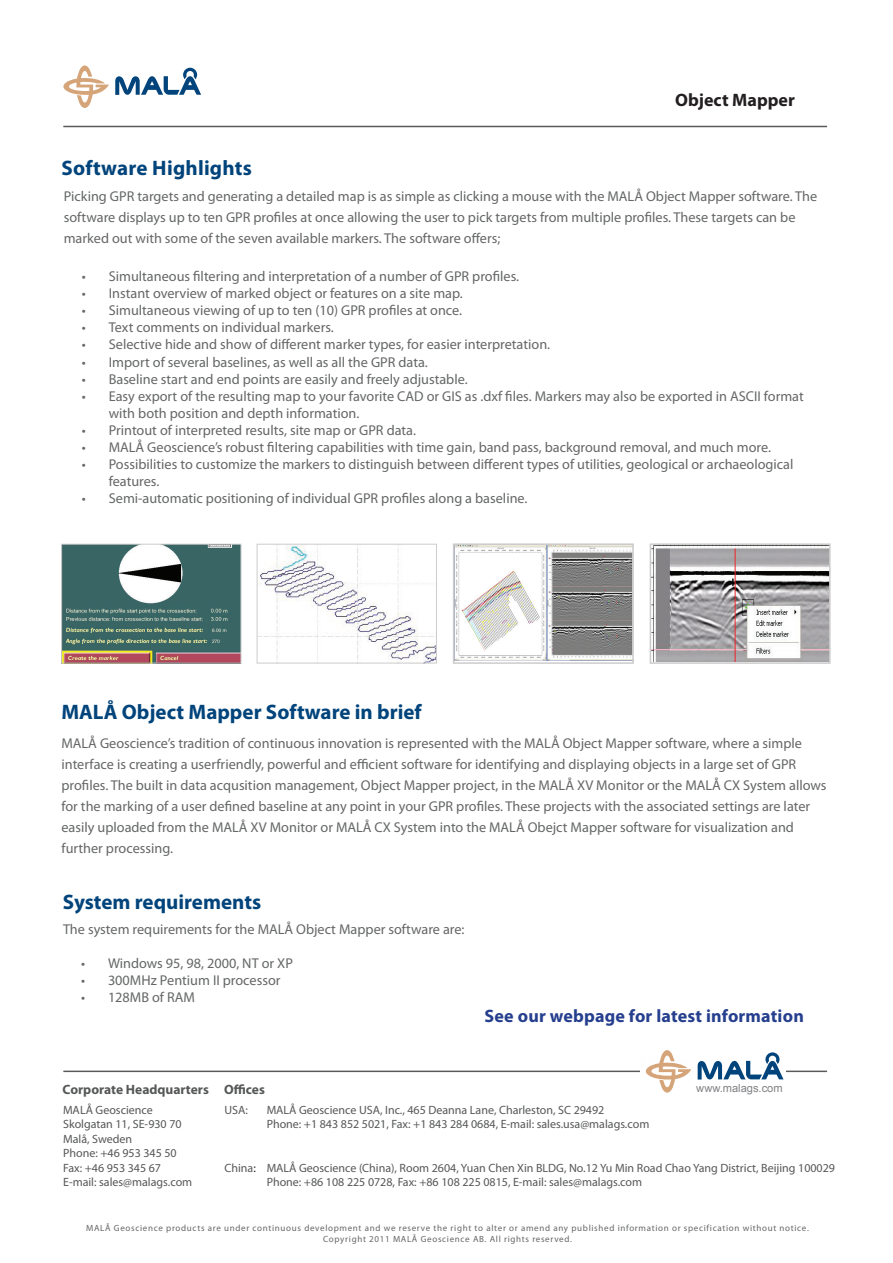
<style>
.page{position:relative;width:893px;height:1263px;background:#fff}
.page>*{position:absolute;margin:0;border:0;box-sizing:border-box;transform-origin:0 0}
.t1{font:700 21px "Myriad Pro";color:#00447b}
.t2{font:700 18px "Myriad Pro";letter-spacing:.01em;color:#253f8e}
.t3{font:700 18px "Myriad Pro";color:#231f20}
.t4{font:14.25px/21px "Myriad Pro";color:#656666}
.t5{font:700 13.5px "Myriad Pro";color:#565757}
.t6{font:12px/14.4px "Myriad Pro";color:#565757}
.t7{font:11.1px "Arial";color:#808285}
.t8{font:9px/10.8px "Myriad Pro";letter-spacing:.075em;color:#656666;text-align:center}
.s1{color:#231f20}
</style>
<div class="page">
<svg style="left:115px;top:68px;width:86px;height:27px"></svg>
<svg style="left:63px;top:65px;width:46px;height:43px"></svg>
<hr style="left:63px;top:126px;width:764px;height:1px;background:#595a59">
<hr style="left:63px;top:1070px;width:764px;height:2px;background:#595a59">
<div style="left:640px;top:1055px;width:146px;height:31px;background:#fff"></div>
<svg style="left:698px;top:1052px;width:85px;height:27px"></svg>
<svg style="left:646px;top:1050px;width:45px;height:43px"></svg>
<img style="left:63px;top:546px;width:176px;height:115px">
<div style="left:61px;top:544px;width:180px;height:119px;border:1px solid #cdcccc"></div>
<img style="left:259px;top:546px;width:176px;height:115px">
<div style="left:257px;top:544px;width:180px;height:119px;border:1px solid #cdcccc"></div>
<img style="left:456px;top:546px;width:175px;height:114px">
<div style="left:453px;top:543px;width:181px;height:121px;border:2px solid #cdcccc"></div>
<img style="left:653px;top:546px;width:175px;height:115px">
<div style="left:650px;top:543px;width:181px;height:121px;border:2px solid #cdcccc"></div>
<h1 class="t1" style="left:62px;top:154px;width:192px">Software Highlights</h1>
<p class="t3" style="left:675px;top:88px;width:121px">Object Mapper</p>
<p class="t4" style="left:64px;top:185px;width:755px">Picking GPR targets and generating a detailed map is as simple as clicking a mouse with the MALÅ Object Mapper software. The software displays up to ten GPR profiles at once allowing the user to pick targets from multiple profiles. These targets can be marked out with some of the seven available markers. The software offers;</p>
<p class="t4" style="left:82px;top:266px;width:439px">• Simultaneous filtering and interpretation of a number of GPR profiles.</p>
<p class="t4" style="left:82px;top:283px;width:383px">• Instant overview of marked object or features on a site map.</p>
<p class="t4" style="left:82px;top:300px;width:382px">• Simultaneous viewing of up to ten (10) GPR profiles at once.</p>
<p class="t4" style="left:82px;top:317px;width:254px">• Text comments on individual markers.</p>
<p class="t4" style="left:82px;top:334px;width:470px">• Selective hide and show of different marker types, for easier interpretation.</p>
<p class="t4" style="left:82px;top:351px;width:348px">• Import of several baselines, as well as all the GPR data.</p>
<p class="t4" style="left:82px;top:368px;width:387px">• Baseline start and end points are easily and freely adjustable.</p>
<p class="t4" style="left:109px;top:387px;width:697px;line-height:17.1px;text-indent:-27px">• Easy export of the resulting map to your favorite CAD or GIS as .dxf files. Markers may also be exported in ASCII format with both position and depth information.</p>
<p class="t4" style="left:82px;top:419px;width:336px">• Printout of interpreted results, site map or GPR data.</p>
<p class="t4" style="left:82px;top:437px;width:691px">• MALÅ Geoscience’s robust filtering capabilities with time gain, band pass, background removal, and much more.</p>
<p class="t4" style="left:109px;top:456px;width:686px;line-height:17.1px;text-indent:-27px">• Possibilities to customize the markers to distinguish between different types of utilities, geological or archaeological features.</p>
<p class="t4" style="left:82px;top:488px;width:447px">• Semi-automatic positioning of individual GPR profiles along a baseline.</p>
<h1 class="t1" style="left:62px;top:698px;width:362px">MALÅ Object Mapper Software in brief</h1>
<p class="t4" style="left:62px;top:732px;width:766px">MALÅ Geoscience’s tradition of continuous innovation is represented with the MALÅ Object Mapper software, where a simple interface is creating a userfriendly, powerful and efficient software for identifying and displaying objects in a large set of GPR profiles. The built in data acqusition management, Object Mapper project, in the MALÅ XV Monitor or the MALÅ CX System allows for the marking of a user defined baseline at any point in your GPR profiles. These projects with the associated settings are later easily uploaded from the MALÅ XV Monitor or MALÅ CX System into the MALÅ Obejct Mapper software for visualization and further processing.</p>
<h1 class="t1" style="left:63px;top:888px;width:200px">System requirements</h1>
<p class="t4" style="left:63px;top:918px;width:403px">The system requirements for the MALÅ Object Mapper software are:</p>
<p class="t4" style="left:81px;top:952px;width:213px">• Windows 95, 98, 2000, NT or XP</p>
<p class="t4" style="left:81px;top:969px;width:201px">• 300MHz Pentium II processor</p>
<p class="t4" style="left:81px;top:986px;width:116px">• 128MB of RAM</p>
<p class="t2" style="left:485px;top:1004px;width:321px">See our webpage for latest information</p>
<p class="t7" style="left:696px;top:1081px;width:88px">www.malags.com</p>
<p class="t5" style="left:63px;top:1081px;width:204px">Corporate Headquarters Offices</p>
<p class="t6" style="left:63px;top:1102px;width:131px">MALÅ Geoscience<br>Skolgatan 11, SE-930 70<br>Malå, Sweden<br>Phone: +46 953 345 50<br>Fax: +46 953 345 67<br>E-mail: sales@malags.com</p>
<p class="t6" style="left:225px;top:1102px;width:25px">USA:</p>
<p class="t6" style="left:267px;top:1102px;width:384px">MALÅ Geoscience USA, Inc., 465 Deanna Lane, Charleston, SC 29492<br>Phone: +1 843 852 5021, Fax: +1 843 284 0684, E-mail: sales.usa@malags.com</p>
<p class="t6" style="left:267px;top:1160px;width:570px">MALÅ Geoscience (China), Room 2604, Yuan Chen Xin BLDG, No.12 Yu Min Road Chao Yang District, Beijing 100029<br>Phone: +86 108 225 0728, Fax: +86 108 225 0815, E-mail: sales@malags.com</p>
<p class="t8" style="left:86px;top:1222px;width:724px">MALÅ Geoscience products are under continuous development and we reserve the right to alter or amend any published information or specification without notice.<br>Copyright 2011 MALÅ Geoscience AB. All rights reserved.</p>
<p class="t6" style="left:225px;top:1160px;width:33px">China<span class="s1">:</span></p>
</div>
